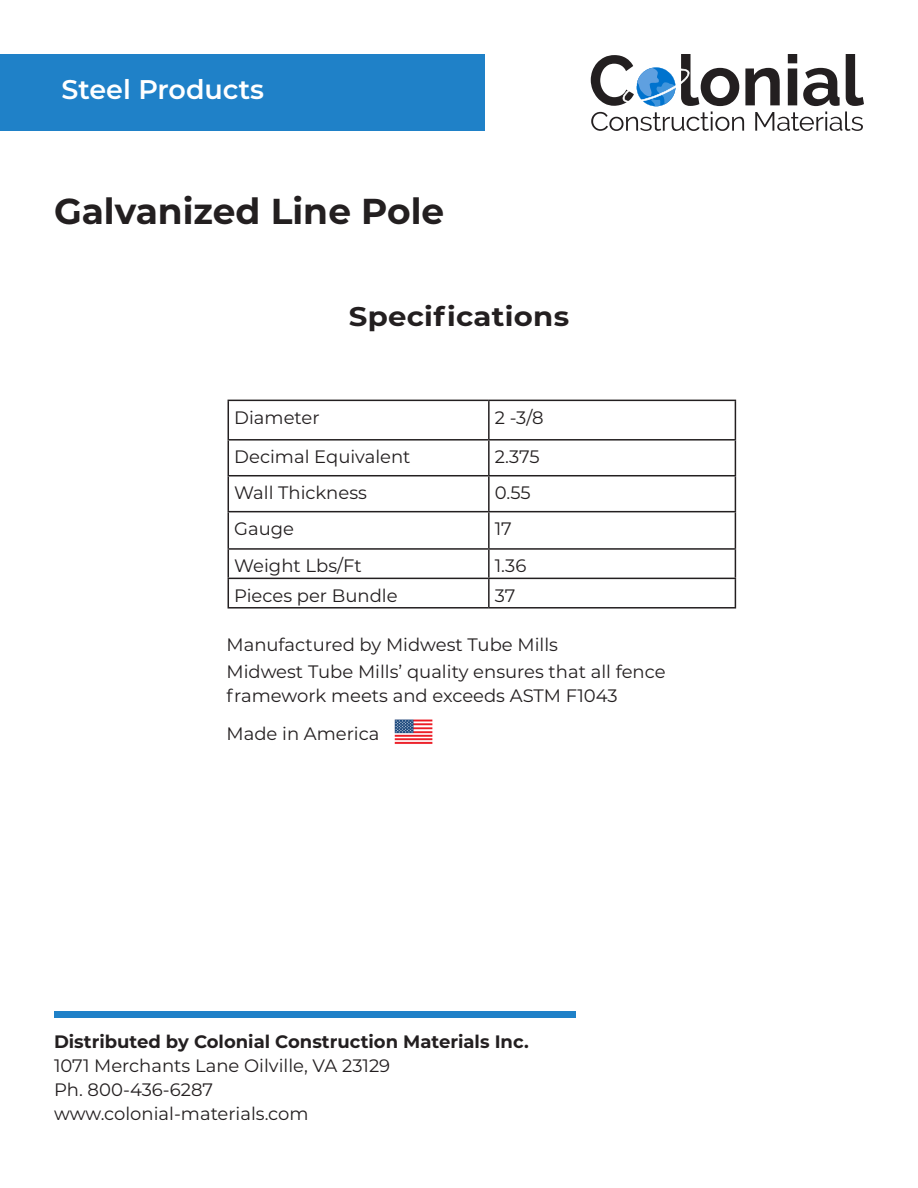
<style>
.page{position:relative;width:918px;height:1188px;background:#fff}
.page>*{position:absolute;margin:0;border:0;box-sizing:border-box;transform-origin:0 0}
.Product_Title_for_Co{font:700 36px "Montserrat";color:#231f20}
.Specifications__for{font:700 27px "Montserrat";letter-spacing:.01em;color:#231f20;scale:1.08 1}
.Product_Category_Hea{font:600 27px "Montserrat";color:#fff}
.Body_copy-spec_and_m{font:18px "Montserrat";color:#231f20}
.Body_copy-spec_table{font:18px/24px "Montserrat";color:#231f20}
.Distributed_by_title{font:700 18px "Montserrat";color:#231f20}
</style>
<div class="page">
<svg style="left:591px;top:54px;width:273px;height:77px"></svg>
<div style="left:0;top:54px;width:484px;height:77px;background:#1f81c8"></div>
<div style="left:54px;top:1011px;width:522px;height:6px;background:#1f81c8"></div>
<hr style="left:228px;top:400px;width:261px;height:1px;background:#231f20">
<hr style="left:228px;top:401px;width:1px;height:38px;background:#231f20">
<hr style="left:489px;top:400px;width:247px;height:1px;background:#231f20">
<hr style="left:488px;top:401px;width:2px;height:38px;background:#231f20">
<hr style="left:735px;top:401px;width:1px;height:38px;background:#231f20">
<hr style="left:228px;top:439px;width:261px;height:2px;background:#231f20">
<hr style="left:228px;top:441px;width:1px;height:34px;background:#231f20">
<hr style="left:489px;top:439px;width:247px;height:2px;background:#231f20">
<hr style="left:488px;top:441px;width:2px;height:34px;background:#231f20">
<hr style="left:735px;top:441px;width:1px;height:34px;background:#231f20">
<hr style="left:228px;top:475px;width:261px;height:1px;background:#231f20">
<hr style="left:228px;top:476px;width:1px;height:35px;background:#231f20">
<hr style="left:489px;top:475px;width:247px;height:1px;background:#231f20">
<hr style="left:488px;top:476px;width:2px;height:35px;background:#231f20">
<hr style="left:735px;top:476px;width:1px;height:35px;background:#231f20">
<hr style="left:228px;top:511px;width:261px;height:1px;background:#231f20">
<hr style="left:228px;top:512px;width:1px;height:36px;background:#231f20">
<hr style="left:489px;top:511px;width:247px;height:1px;background:#231f20">
<hr style="left:488px;top:512px;width:2px;height:36px;background:#231f20">
<hr style="left:735px;top:512px;width:1px;height:36px;background:#231f20">
<hr style="left:228px;top:548px;width:261px;height:2px;background:#231f20">
<hr style="left:489px;top:548px;width:247px;height:2px;background:#231f20">
<hr style="left:488px;top:550px;width:2px;height:28px;background:#231f20">
<hr style="left:228px;top:578px;width:261px;height:1px;background:#231f20">
<svg style="left:228px;top:550px;width:1px;height:57px"></svg>
<hr style="left:489px;top:578px;width:247px;height:1px;background:#231f20">
<hr style="left:488px;top:579px;width:2px;height:28px;background:#231f20">
<svg style="left:735px;top:550px;width:1px;height:57px"></svg>
<hr style="left:228px;top:607px;width:261px;height:2px;background:#231f20">
<hr style="left:489px;top:607px;width:247px;height:2px;background:#231f20">
<img style="left:394px;top:719px;width:39px;height:25px">
<p class="Product_Category_Hea" style="left:62px;top:70px;width:204px">Steel Products</p>
<p class="Product_Title_for_Co" style="left:54px;top:185px;width:392px">Galvanized Line Pole</p>
<p class="Specifications__for" style="left:349px;top:297px;width:206px">Specifications</p>
<p class="Body_copy-spec_and_m" style="left:234px;top:405px;width:87px">Diameter</p>
<p class="Body_copy-spec_and_m" style="left:495px;top:405px;width:50px">2 -3/8</p>
<p class="Body_copy-spec_and_m" style="left:234px;top:444px;width:178px">Decimal Equivalent</p>
<p class="Body_copy-spec_and_m" style="left:495px;top:444px;width:46px">2.375</p>
<p class="Body_copy-spec_and_m" style="left:234px;top:480px;width:134px">Wall Thickness</p>
<p class="Body_copy-spec_and_m" style="left:495px;top:480px;width:37px">0.55</p>
<p class="Body_copy-spec_and_m" style="left:234px;top:516px;width:61px">Gauge</p>
<p class="Body_copy-spec_and_m" style="left:495px;top:516px;width:19px">17</p>
<p class="Body_copy-spec_and_m" style="left:234px;top:554px;width:129px">Weight Lbs/Ft</p>
<p class="Body_copy-spec_and_m" style="left:495px;top:554px;width:33px">1.36</p>
<p class="Body_copy-spec_and_m" style="left:234px;top:583px;width:165px">Pieces per Bundle</p>
<p class="Body_copy-spec_and_m" style="left:495px;top:583px;width:22px">37</p>
<p class="Body_copy-spec_table" style="left:227px;top:632px;width:333px">Manufactured by Midwest Tube Mills</p>
<p class="Body_copy-spec_table" style="left:227px;top:659px;width:441px">Midwest Tube Mills’ quality ensures that all fence framework meets and exceeds ASTM F1043</p>
<p class="Body_copy-spec_table" style="left:227px;top:721px;width:154px">Made in America</p>
<p class="Distributed_by_title" style="left:54px;top:1028px;width:476px">Distributed by Colonial Construction Materials Inc.</p>
<p class="Body_copy-spec_and_m" style="left:54px;top:1053px;width:338px">1071 Merchants Lane Oilville, VA 23129</p>
<p class="Body_copy-spec_and_m" style="left:54px;top:1077px;width:161px">Ph. 800-436-6287</p>
<p class="Body_copy-spec_and_m" style="left:54px;top:1101px;width:256px">www.colonial-materials.com</p>
</div>
